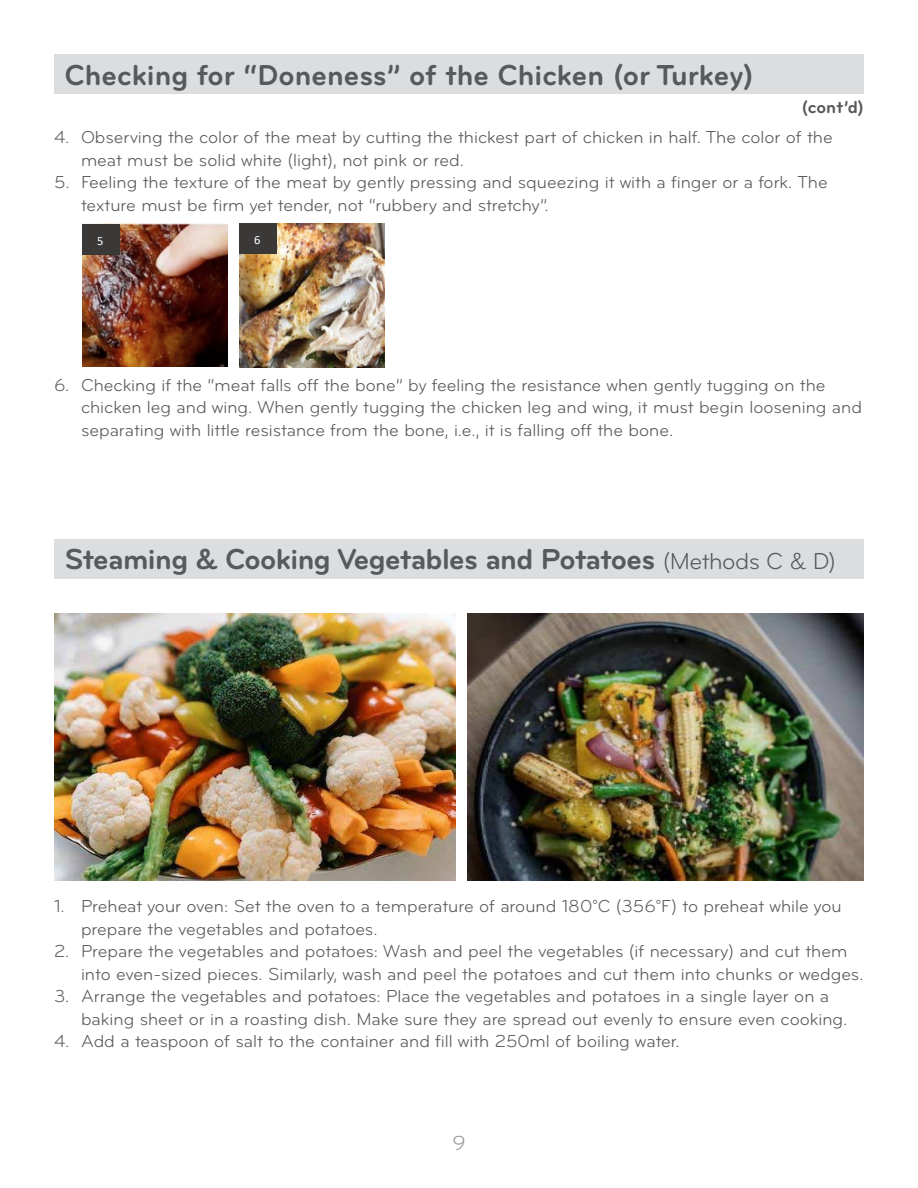
<style>
.page{position:relative;width:918px;height:1188px;background:#fff}
.page>*{position:absolute;margin:0;border:0;box-sizing:border-box;transform-origin:0 0}
.t1{font:700 30px "Bryant";letter-spacing:-.02em;color:#58595b}
.t2{font:700 30px "Bryant";color:#58595b}
.t3{font:21px "Bryant";color:#939598}
.t4{font:18px/22.5px "Bryant";color:#58595b}
.t5{font:700 18px "Bryant";color:#58595b}
.t6{font:12.45px "Calibri";color:#fff}
.s1{font-weight:400;font-size:24px}
</style>
<div class="page">
<div style="left:54px;top:54px;width:810px;height:40px;background:#dcddde"></div>
<div style="left:54px;top:539px;width:810px;height:39px;background:#dcddde"></div>
<img style="left:82px;top:223px;width:146px;height:143px">
<div style="left:82px;top:225px;width:38px;height:30px;background:#3b3838"></div>
<img style="left:239px;top:224px;width:146px;height:143px">
<div style="left:239px;top:224px;width:38px;height:30px;background:#3b3838"></div>
<img style="left:54px;top:613px;width:402px;height:268px">
<img style="left:468px;top:613px;width:396px;height:268px">
<h1 class="t2" style="left:65px;top:56px;width:690px">Checking for “Doneness” of the Chicken (or Turkey)</h1>
<p class="t5" style="left:802px;top:96px;width:64px">(cont’d)</p>
<p class="t4" style="left:81px;top:126px;width:753px;text-indent:-27px">4. Observing the color of the meat by cutting the thickest part of chicken in half. The color of the meat must be solid white (light), not pink or red.</p>
<p class="t4" style="left:81px;top:171px;width:748px;text-indent:-27px">5. Feeling the texture of the meat by gently pressing and squeezing it with a finger or a fork. The texture must be firm yet tender, not “rubbery and stretchy”.</p>
<p class="t6" style="left:97px;top:232px;width:8px">5</p>
<p class="t6" style="left:254px;top:231px;width:8px">6</p>
<p class="t4" style="left:81px;top:374px;width:782px;text-indent:-27px">6. Checking if the “meat falls off the bone” by feeling the resistance when gently tugging on the chicken leg and wing. When gently tugging the chicken leg and wing, it must begin loosening and separating with little resistance from the bone, i.e., it is falling off the bone.</p>
<h1 class="t1" style="left:65px;top:541px;width:773px">Steaming &amp; Cooking Vegetables and Potatoes <span class="s1">(Methods C &amp; D)</span></h1>
<p class="t4" style="left:81px;top:895px;width:762px;text-indent:-27px">1. Preheat your oven: Set the oven to a temperature of around 180°C (356°F) to preheat while you prepare the vegetables and potatoes.</p>
<p class="t4" style="left:81px;top:940px;width:784px;text-indent:-27px">2. Prepare the vegetables and potatoes: Wash and peel the vegetables (if necessary) and cut them into even-sized pieces. Similarly, wash and peel the potatoes and cut them into chunks or wedges.</p>
<p class="t4" style="left:81px;top:985px;width:768px;text-indent:-27px">3. Arrange the vegetables and potatoes: Place the vegetables and potatoes in a single layer on a baking sheet or in a roasting dish. Make sure they are spread out evenly to ensure even cooking.</p>
<p class="t4" style="left:54px;top:1030px;width:627px">4. Add a teaspoon of salt to the container and fill with 250ml of boiling water.</p>
<p class="t3" style="left:452px;top:1130px;width:15px">9</p>
</div>
